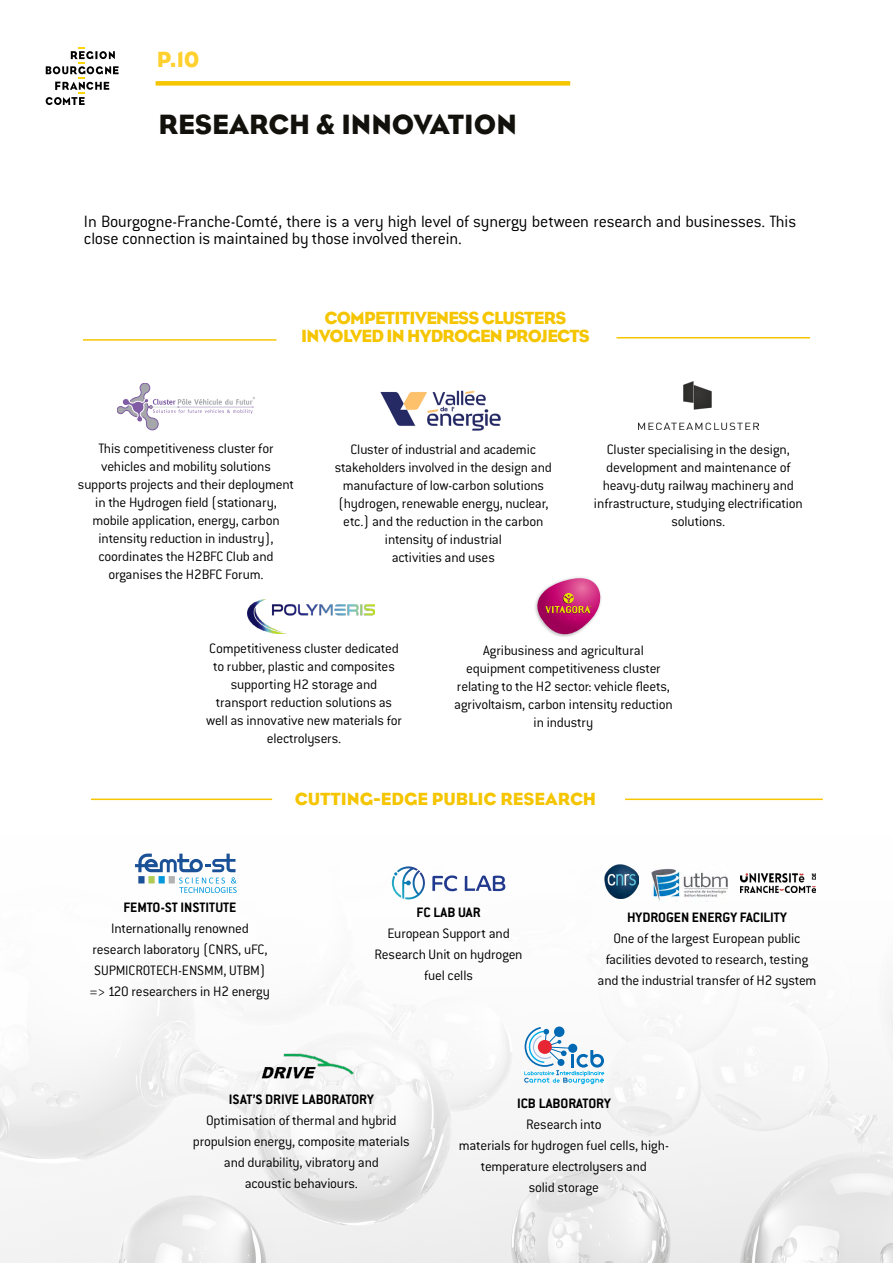
<style>
.page{position:relative;width:893px;height:1263px;background:#fff}
.page>*{position:absolute;margin:0;border:0;box-sizing:border-box;transform-origin:0 0}
.BFC{font:28.5px "Eagle";color:#12110c}
.t1{font:22.5px "Eagle";color:#ffd12e}
.Sous-texte_d_en-tête_de_page{font:300 18px/16.5px "Conduit ITC Std";letter-spacing:-.015em;color:#000}
.Titre_de_section_de_page_-_Bleu_gras{font:18px "Eagle";letter-spacing:-.04em;color:#f5c500}
.Titre_de_section_de_page_-_Bleu_gras-2{font:18px "Eagle";color:#f5c500}
.Texte_de_corps_de_page_-_Noir{font:300 15px/18px "Conduit ITC Std";letter-spacing:-.015em;color:#000;text-align:center}
.Texte_de_corps_de_page_-_Noir-2{font:700 15px "Conduit ITC Std";color:#000}
</style>
<div class="page">
<svg style="left:46px;top:47px;width:73px;height:58px"></svg>
<div style="left:156px;top:81px;width:414px;height:5px;background:#f5c500"></div>
<img style="left:0;top:798px;width:893px;height:465px">
<hr style="left:91px;top:798px;width:181px;height:2px;background:#f5c500">
<hr style="left:625px;top:798px;width:198px;height:2px;background:#f5c500">
<svg style="left:135px;top:853px;width:102px;height:40px"></svg>
<img style="left:257px;top:1046px;width:105px;height:37px">
<hr style="left:83px;top:339px;width:193px;height:2px;background:#f5c500">
<hr style="left:617px;top:337px;width:193px;height:1px;background:#f5c500">
<svg style="left:117px;top:383px;width:138px;height:47px"></svg>
<img style="left:638px;top:381px;width:121px;height:49px">
<img style="left:380px;top:390px;width:121px;height:41px">
<svg style="left:524px;top:1026px;width:80px;height:58px"></svg>
<svg style="left:432px;top:875px;width:25px;height:16px"></svg>
<svg style="left:465px;top:875px;width:40px;height:16px"></svg>
<svg style="left:392px;top:866px;width:33px;height:33px"></svg>
<img style="left:247px;top:600px;width:127px;height:33px">
<svg style="left:535px;top:578px;width:66px;height:59px"></svg>
<img style="left:651px;top:868px;width:76px;height:33px">
<img style="left:740px;top:874px;width:75px;height:19px">
<img style="left:604px;top:864px;width:34px;height:35px">
<p class="t1" style="left:157px;top:46px;width:44px">P.10</p>
<p class="BFC" style="left:158px;top:108px;width:360px">RESEARCH &amp; INNOVATION</p>
<p class="Sous-texte_d_en-tête_de_page" style="left:84px;top:213px;width:714px">In Bourgogne-Franche-Comté, there is a very high level of synergy between research and businesses. This close connection is maintained by those involved therein.</p>
<p class="Titre_de_section_de_page_-_Bleu_gras" style="left:325px;top:308px;width:243px">COMPETITIVENESS CLUSTERS</p>
<p class="Titre_de_section_de_page_-_Bleu_gras" style="left:301px;top:326px;width:290px">INVOLVED IN HYDROGEN PROJECTS</p>
<p class="Texte_de_corps_de_page_-_Noir" style="left:78px;top:439px;width:218px">This competitiveness cluster for vehicles and mobility solutions supports projects and their deployment in the Hydrogen field (stationary, mobile application, energy, carbon intensity reduction in industry), coordinates the H2BFC Club and organises the H2BFC Forum.</p>
<p class="Texte_de_corps_de_page_-_Noir" style="left:335px;top:440px;width:219px">Cluster of industrial and academic stakeholders involved in the design and manufacture of low-carbon solutions (hydrogen, renewable energy, nuclear, etc.) and the reduction in the carbon intensity of industrial</p>
<p class="Texte_de_corps_de_page_-_Noir" style="left:392px;top:548px;width:105px">activities and uses</p>
<p class="Texte_de_corps_de_page_-_Noir" style="left:594px;top:440px;width:210px">Cluster specialising in the design, development and maintenance of heavy-duty railway machinery and infrastructure, studying electrification solutions.</p>
<p class="Texte_de_corps_de_page_-_Noir" style="left:206px;top:639px;width:197px">Competitiveness cluster dedicated to rubber, plastic and composites supporting H2 storage and transport reduction solutions as well as innovative new materials for electrolysers.</p>
<p class="Texte_de_corps_de_page_-_Noir" style="left:454px;top:641px;width:220px">Agribusiness and agricultural equipment competitiveness cluster relating to the H2 sector: vehicle fleets, agrivoltaism, carbon intensity reduction in industry</p>
<p class="Titre_de_section_de_page_-_Bleu_gras-2" style="left:295px;top:789px;width:303px">CUTTING-EDGE PUBLIC RESEARCH</p>
<p class="Texte_de_corps_de_page_-_Noir-2" style="left:123px;top:898px;width:115px">FEMTO-ST INSTITUTE</p>
<p class="Texte_de_corps_de_page_-_Noir" style="left:92px;top:917px;width:177px;line-height:21px">Internationally renowned research laboratory (CNRS, uFC,<br>SUPMICROTECH-ENSMM, UTBM)</p>
<p class="Texte_de_corps_de_page_-_Noir" style="left:90px;top:981px;width:182px">=&gt; 120 researchers in H2 energy</p>
<p class="Texte_de_corps_de_page_-_Noir-2" style="left:417px;top:903px;width:65px">FC LAB UAR</p>
<p class="Texte_de_corps_de_page_-_Noir" style="left:375px;top:923px;width:149px;line-height:21px">European Support and<br>Research Unit on hydrogen fuel cells</p>
<p class="Texte_de_corps_de_page_-_Noir-2" style="left:627px;top:908px;width:161px">HYDROGEN ENERGY FACILITY</p>
<p class="Texte_de_corps_de_page_-_Noir" style="left:597px;top:927px;width:220px;line-height:21px">One of the largest European public facilities devoted to research, testing and the industrial transfer of H2 system</p>
<p class="Texte_de_corps_de_page_-_Noir-2" style="left:229px;top:1090px;width:146px">ISAT’S DRIVE LABORATORY</p>
<p class="Texte_de_corps_de_page_-_Noir" style="left:193px;top:1109px;width:218px;line-height:21px">Optimisation of thermal and hybrid propulsion energy, composite materials and durability, vibratory and<br>acoustic behaviours.</p>
<p class="Texte_de_corps_de_page_-_Noir-2" style="left:517px;top:1094px;width:95px">ICB LABORATORY</p>
<p class="Texte_de_corps_de_page_-_Noir" style="left:526px;top:1114px;width:77px">Research into</p>
<p class="Texte_de_corps_de_page_-_Noir" style="left:459px;top:1134px;width:211px;line-height:21px">materials for hydrogen fuel cells, high&shy;temperature electrolysers and<br>solid storage</p>
</div>
